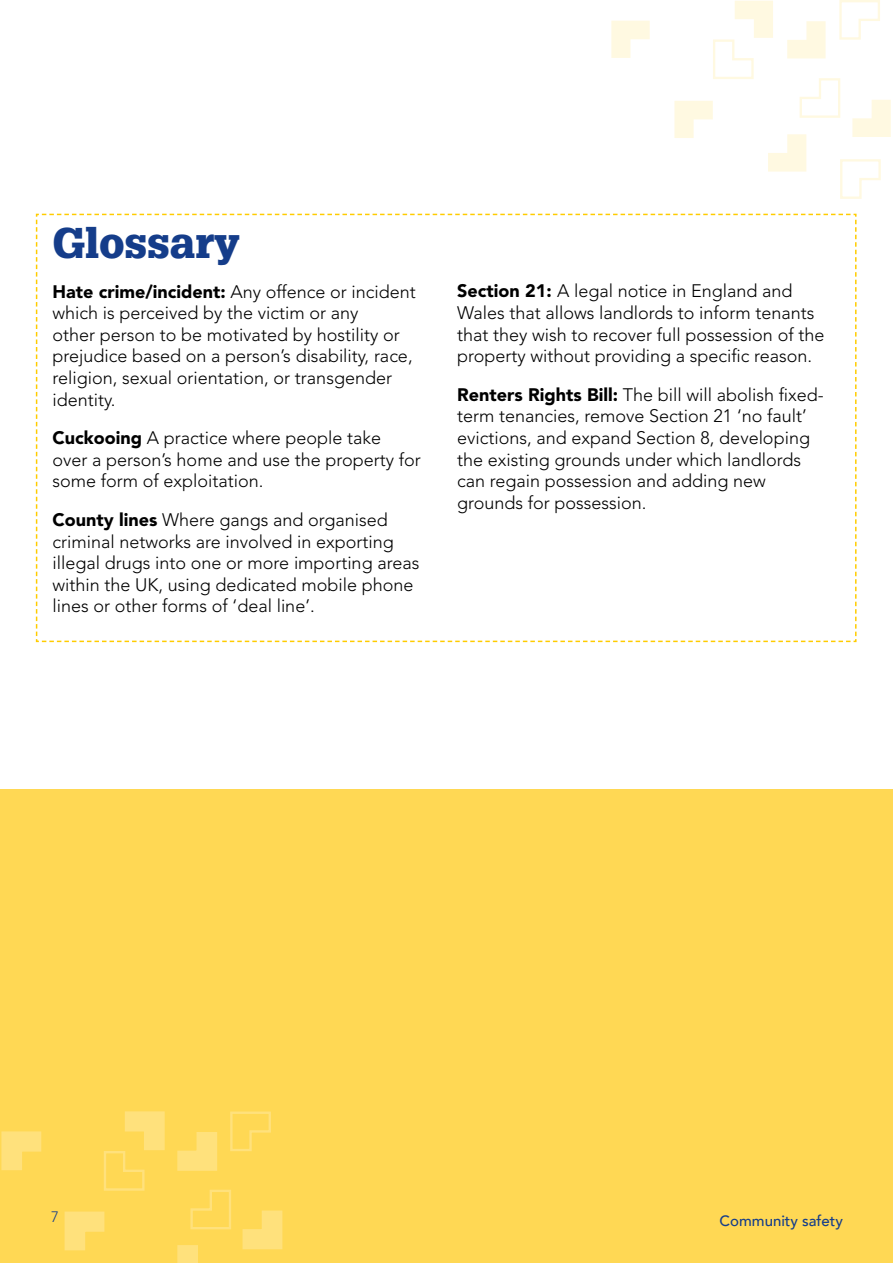
<style>
.page{position:relative;width:893px;height:1263px;background:#fff}
.page>*{position:absolute;margin:0;border:0;box-sizing:border-box;transform-origin:0 0}
.t1{font:900 42px "Glypha LT Std";color:#153d8a}
.t2{font:300 18px/21.6px "Avenir LT Std";color:#000}
.t3{font:500 15px "Avenir";color:#153d8a}
.t4{font:300 15px "Avenir LT Std";color:#153d8a}
.s1{font-weight:900}
</style>
<div class="page">
<div style="left:0;top:790px;width:893px;height:473px;background:#ffd854"></div>
<svg style="left:35px;top:213px;width:822px;height:430px"></svg>
<svg style="left:611px;top:21px;width:39px;height:37px"></svg>
<svg style="left:839px;top:0;width:41px;height:40px"></svg>
<svg style="left:674px;top:101px;width:39px;height:37px"></svg>
<svg style="left:840px;top:159px;width:41px;height:40px"></svg>
<svg style="left:852px;top:100px;width:39px;height:37px"></svg>
<svg style="left:768px;top:134px;width:38px;height:38px"></svg>
<svg style="left:799px;top:78px;width:41px;height:40px"></svg>
<svg style="left:713px;top:1px;width:60px;height:78px"></svg>
<svg style="left:787px;top:21px;width:39px;height:38px"></svg>
<svg style="left:1px;top:1131px;width:41px;height:39px"></svg>
<svg style="left:230px;top:1111px;width:41px;height:40px"></svg>
<svg style="left:64px;top:1211px;width:41px;height:40px"></svg>
<svg style="left:242px;top:1210px;width:41px;height:40px"></svg>
<svg style="left:177px;top:1245px;width:21px;height:18px"></svg>
<svg style="left:190px;top:1189px;width:41px;height:41px"></svg>
<svg style="left:104px;top:1111px;width:61px;height:80px"></svg>
<svg style="left:177px;top:1132px;width:40px;height:39px"></svg>
<h1 class="t1" style="left:52px;top:217px;width:189px">Glossary</h1>
<p class="t2" style="left:52px;top:281px;width:365px"><span class="s1">Hate crime/incident:</span> Any offence or incident which is perceived by the victim or any<br>other person to be motivated by hostility or prejudice based on a person’s disability, race, religion, sexual orientation, or transgender identity.</p>
<p class="t2" style="left:52px;top:427px;width:370px"><span class="s1">Cuckooing</span> A practice where people take<br>over a person’s home and use the property for some form of exploitation.</p>
<p class="t2" style="left:52px;top:509px;width:368px"><span class="s1">County lines</span> Where gangs and organised criminal networks are involved in exporting illegal drugs into one or more importing areas within the UK, using dedicated mobile phone lines or other forms of ‘deal line’.</p>
<p class="t2" style="left:457px;top:280px;width:369px"><span class="s1">Section 21:</span> A legal notice in England and Wales that allows landlords to inform tenants that they wish to recover full possession of the property without providing a specific reason.</p>
<p class="t2" style="left:457px;top:384px;width:368px"><span class="s1">Renters Rights Bill:</span> The bill will abolish fixed&shy;term tenancies, remove Section 21 ‘no fault’ evictions, and expand Section 8, developing the existing grounds under which landlords can regain possession and adding new grounds for possession.</p>
<p class="t4" style="left:51px;top:1208px;width:9px">7</p>
<p class="t3" style="left:720px;top:1208px;width:125px">Community safety</p>
</div>
